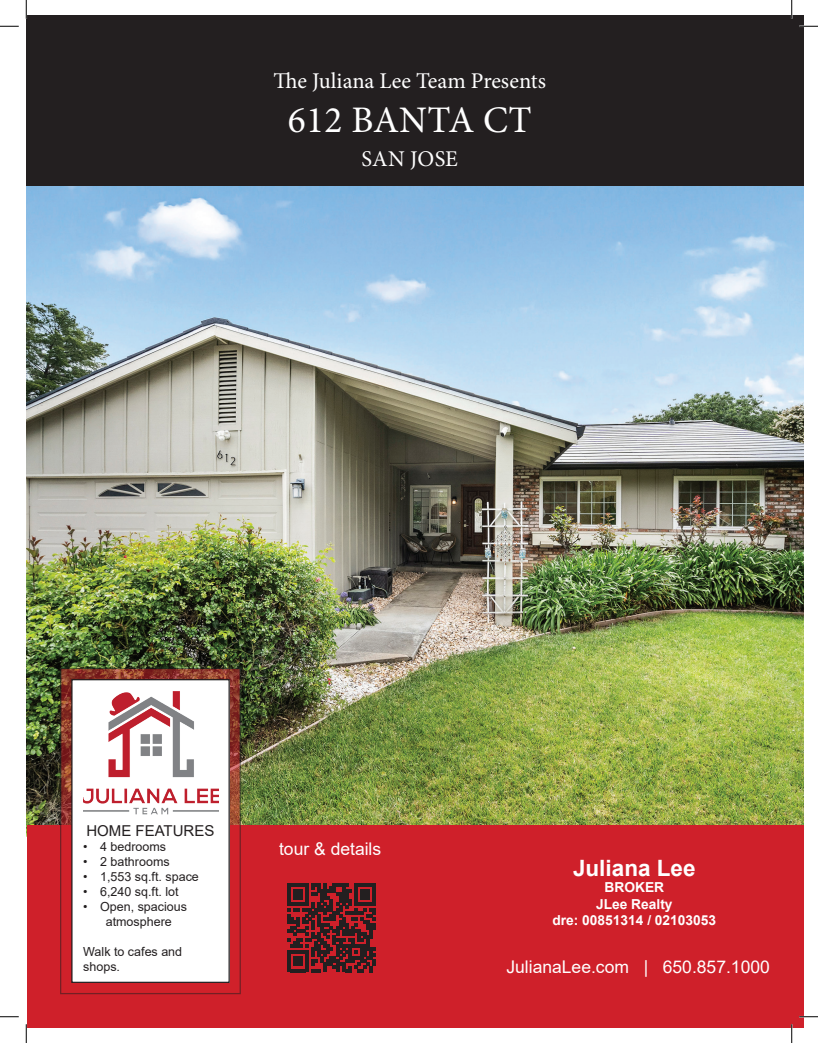
<style>
.page{position:relative;width:818px;height:1043px;background:#fff}
.page>*{position:absolute;margin:0;border:0;box-sizing:border-box;transform-origin:0 0}
.t1{font:37.5px "Minion Pro";letter-spacing:.01em;color:#fff}
.t2{font:22.5px "Minion Pro";color:#fff}
.t3{font:700 22.5px "Arial";color:#fff}
.t4{font:17.5px "Arial";color:#fff}
.t5{font:15px "Arial";color:#231f20}
.t6{font:700 13.75px/16.5px "Arial";color:#fff;text-align:center}
.t7{font:12.5px/15px "Arial";color:#231f20;text-align:center}
</style>
<div class="page">
<div style="left:26px;top:15px;width:777px;height:182px;background:#231f20"></div>
<img style="left:27px;top:186px;width:776px;height:639px">
<div style="left:27px;top:825px;width:776px;height:203px;background:#cf202a"></div>
<svg style="left:62px;top:670px;width:177px;height:313px"></svg>
<div style="left:60px;top:668px;width:181px;height:326px;border:1px solid #231f20"></div>
<div style="left:72px;top:679px;width:157px;height:303px;background:#fff"></div>
<div style="left:71px;top:679px;width:159px;height:303px;border:1px solid #231f20"></div>
<img style="left:83px;top:691px;width:135px;height:123px">
<svg style="left:287px;top:883px;width:88px;height:89px"></svg>
<svg style="left:0;top:25px;width:19px;height:2px"></svg>
<svg style="left:799px;top:25px;width:19px;height:2px"></svg>
<svg style="left:0;top:1016px;width:19px;height:1px"></svg>
<svg style="left:799px;top:1015px;width:19px;height:2px"></svg>
<svg style="left:25px;top:0;width:2px;height:19px"></svg>
<svg style="left:25px;top:1024px;width:2px;height:18px"></svg>
<svg style="left:790px;top:0;width:2px;height:19px"></svg>
<svg style="left:790px;top:1024px;width:2px;height:18px"></svg>
<h2 class="t2" style="left:273px;top:65px;width:274px">The Juliana Lee Team Presents</h2>
<h1 class="t1" style="left:288px;top:95px;width:245px">612 BANTA CT</h1>
<h2 class="t2" style="left:361px;top:144px;width:98px">SAN JOSE</h2>
<p class="t5" style="left:86px;top:820px;width:130px">HOME FEATURES</p>
<p class="t7" style="left:83px;top:839px;width:84px">• 4 bedrooms</p>
<p class="t7" style="left:83px;top:854px;width:88px">• 2 bathrooms</p>
<p class="t7" style="left:83px;top:869px;width:117px">• 1,553 sq.ft. space</p>
<p class="t7" style="left:83px;top:884px;width:97px">• 6,240 sq.ft. lot</p>
<p class="t7" style="left:83px;top:899px;width:105px">• Open, spacious atmosphere</p>
<p class="t7" style="left:83px;top:944px;width:100px;text-align:left">Walk to cafes and shops.</p>
<h3 class="t4" style="left:279px;top:837px;width:104px">tour &amp; details</h3>
<h2 class="t3" style="left:573px;top:851px;width:124px">Juliana Lee</h2>
<p class="t6" style="left:552px;top:879px;width:165px">BROKER<br>JLee Realty<br>dre: 00851314 / 02103053</p>
<h3 class="t4" style="left:506px;top:955px;width:265px">JulianaLee.com | 650.857.1000</h3>
</div>
